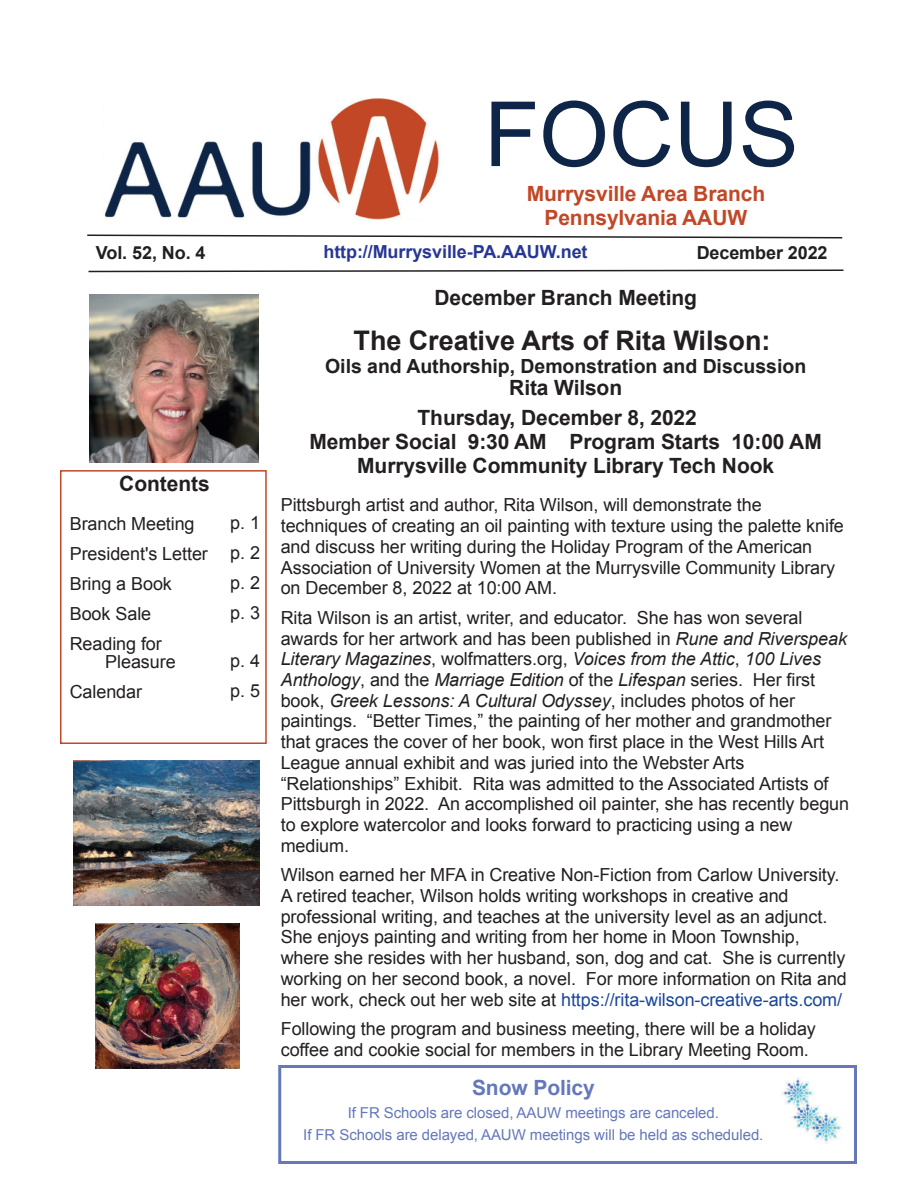
<style>
.page{position:relative;width:918px;height:1188px;background:#fff}
.page>*{position:absolute;margin:0;border:0;box-sizing:border-box;transform-origin:0 0}
.t1{font:90px "Arial";color:#0e2548}
.t2{font:700 27px "Arial";letter-spacing:-.005em;color:#231f20}
.t3{font:700 21px/30px "Arial";letter-spacing:-.005em;color:#231f20}
.t4{font:700 21px/24px "Arial";letter-spacing:-.005em;color:#c24727;text-align:center}
.t5{font:700 21px "Arial";letter-spacing:-.005em;color:#6478bb}
.t6{font:700 19.5px "Arial";color:#231f20}
.t7{font:18px/20.7px "Arial";letter-spacing:-.005em;color:#231f20}
.t8{font:700 18px "Arial";letter-spacing:-.005em;color:#283795}
.t9{font:700 18px "Arial";letter-spacing:-.005em;color:#231f20}
.t10{font:15px/22.5px "Arial";letter-spacing:-.005em;color:#6478bb;text-align:center}
.s1{font-style:italic}
.s2{color:#18469d}
</style>
<div class="page">
<div style="left:278px;top:1065px;width:579px;height:99px;border:3px solid #6478bb"></div>
<svg style="left:87px;top:234px;width:756px;height:5px"></svg>
<svg style="left:88px;top:269px;width:756px;height:4px"></svg>
<img style="left:104px;top:98px;width:336px;height:122px">
<div style="left:60px;top:470px;width:207px;height:274px;border:2px solid #c24727"></div>
<img style="left:74px;top:760px;width:185px;height:145px">
<img style="left:96px;top:924px;width:143px;height:145px">
<img style="left:89px;top:294px;width:169px;height:169px">
<img style="left:781px;top:1077px;width:61px;height:67px">
<h1 class="t1" style="left:484px;top:85px;width:316px">FOCUS</h1>
<p class="t4" style="left:527px;top:182px;width:240px">Murrysville Area Branch<br>Pennsylvania AAUW</p>
<p class="t9" style="left:96px;top:243px;width:111px">Vol. 52, No. 4</p>
<p class="t8" style="left:323px;top:241px;width:266px">http://Murrysville-PA.AAUW.net</p>
<p class="t9" style="left:697px;top:243px;width:132px">December 2022</p>
<p class="t3" style="left:119px;top:469px;width:92px">Contents</p>
<p class="t7" style="left:70px;top:509px;width:140px;line-height:30px">Branch Meeting<br>President's Letter<br>Bring a Book<br>Book Sale<br>Reading for</p>
<p class="t7" style="left:70px;top:647px;width:107px;line-height:30px;text-indent:36px">Pleasure<br>Calendar</p>
<p class="t7" style="left:230px;top:507px;width:31px;line-height:30px;text-align:justify">p. 1 p. 2 p. 2 p. 3</p>
<p class="t7" style="left:230px;top:645px;width:31px;line-height:30px">p. 4 p. 5</p>
<p class="t3" style="left:434px;top:283px;width:264px">December Branch Meeting</p>
<h2 class="t2" style="left:354px;top:326px;width:418px">The Creative Arts of Rita Wilson:</h2>
<p class="t6" style="left:325px;top:355px;width:483px">Oils and Authorship, Demonstration and Discussion</p>
<p class="t3" style="left:418px;top:373px;width:281px;text-indent:92px">Rita Wilson<br>Thursday, December 8, 2022</p>
<p class="t3" style="left:310px;top:430px;width:514px;line-height:24px;text-align:center">Member Social 9:30 AM Program Starts 10:00 AM<br>Murrysville Community Library Tech Nook</p>
<p class="t7" style="left:281px;top:495px;width:565px">Pittsburgh artist and author, Rita Wilson, will demonstrate the techniques of creating an oil painting with texture using the palette knife and discuss her writing during the Holiday Program of the American Association of University Women at the Murrysville Community Library on December 8, 2022 at 10:00 AM.</p>
<p class="t7" style="left:281px;top:607px;width:570px">Rita Wilson is an artist, writer, and educator. She has won several awards for her artwork and has been published in <span class="s1">Rune and Riverspeak Literary Magazines</span>, wolfmatters.org, <span class="s1">Voices from the Attic</span>, <span class="s1">100 Lives Anthology</span>, and the <span class="s1">Marriage Edition</span> of the <span class="s1">Lifespan</span> series. Her first book, <span class="s1">Greek Lessons: A Cultural Odyssey</span>, includes photos of her paintings. “Better Times,” the painting of her mother and grandmother that graces the cover of her book, won first place in the West Hills Art League annual exhibit and was juried into the Webster Arts “Relationships” Exhibit. Rita was admitted to the Associated Artists of Pittsburgh in 2022. An accomplished oil painter, she has recently begun to explore watercolor and looks forward to practicing using a new medium.</p>
<p class="t7" style="left:281px;top:865px;width:568px">Wilson earned her MFA in Creative Non-Fiction from Carlow University.<br>A retired teacher, Wilson holds writing workshops in creative and professional writing, and teaches at the university level as an adjunct.<br>She enjoys painting and writing from her home in Moon Township, where she resides with her husband, son, dog and cat. She is currently working on her second book, a novel. For more information on Rita and her work, check out her web site at <span class="s2">https://rita-wilson-creative-arts.com/</span></p>
<p class="t7" style="left:281px;top:1019px;width:537px">Following the program and business meeting, there will be a holiday coffee and cookie social for members in the Library Meeting Room.</p>
<p class="t5" style="left:472px;top:1076px;width:124px">Snow Policy</p>
<p class="t10" style="left:303px;top:1101px;width:462px">If FR Schools are closed, AAUW meetings are canceled.<br>If FR Schools are delayed, AAUW meetings will be held as scheduled.</p>
</div>
